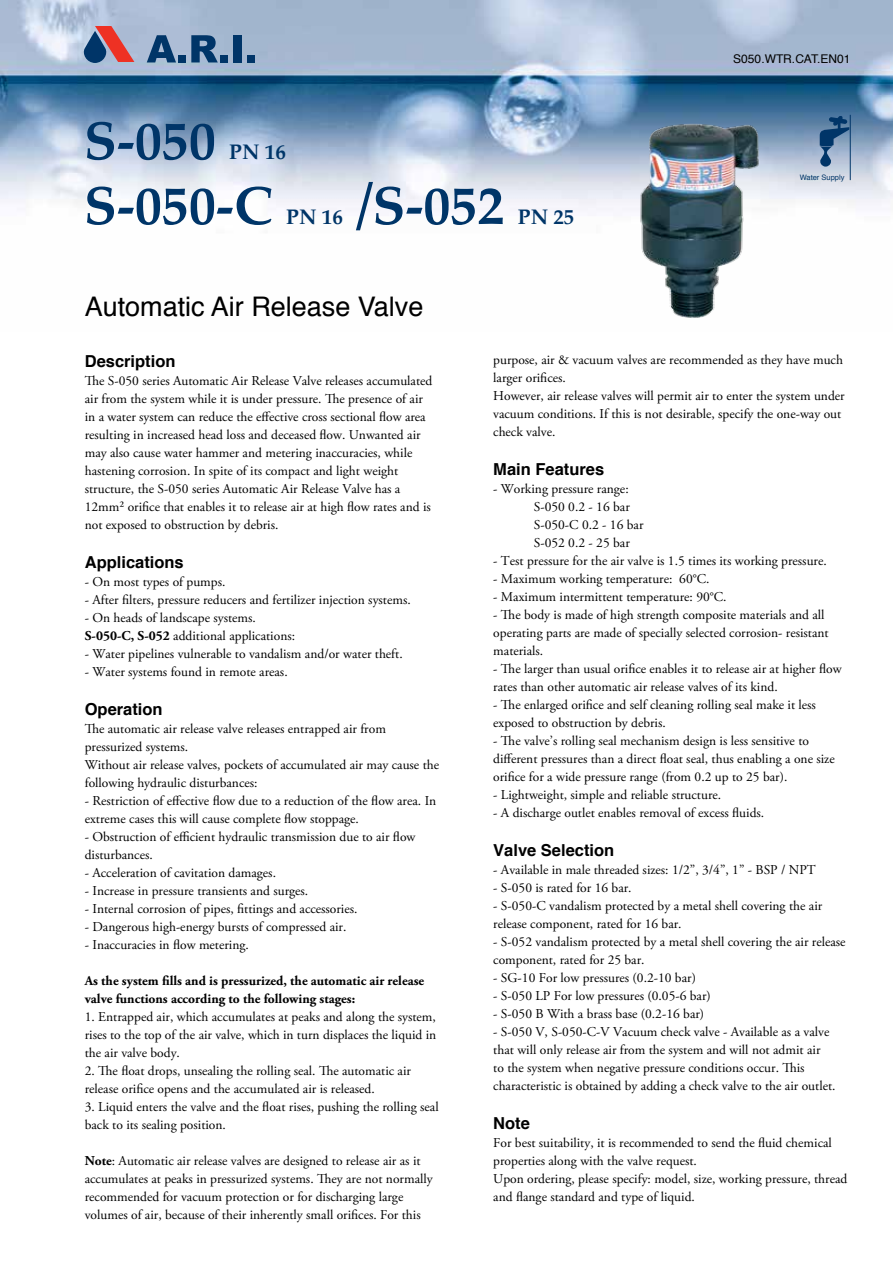
<style>
.page{position:relative;width:893px;height:1263px;background:#fff}
.page>*{position:absolute;margin:0;border:0;box-sizing:border-box;transform-origin:0 0}
.t1{font:700 54px "Palatino";color:#003568}
.t2{font:27px "Helvetica";color:#000}
.t3{font:700 21px "Palatino";color:#003568}
.t4{font:700 16.5px "Helvetica";color:#000}
.t5{font:13.5px/18px "Adobe Garamond Pro";color:#000}
.t6{font:700 13.5px/18px "Adobe Garamond Pro";color:#000}
.t7{font:12px "Helvetica";color:#000}
.t8{font:7.5px "Helvetica";color:#003568}
.s1{font-weight:700}
</style>
<div class="page">
<img style="left:0;top:0;width:893px;height:210px">
<hr style="left:850px;top:115px;width:1px;height:65px;background:#003568">
<svg style="left:819px;top:116px;width:30px;height:51px;background:#587ba0"></svg>
<svg style="left:82px;top:26px;width:52px;height:37px;background:#997487"></svg>
<svg style="left:147px;top:35px;width:29px;height:27px"></svg>
<div style="left:178px;top:55px;width:8px;height:7px;background:#003568"></div>
<svg style="left:191px;top:35px;width:27px;height:27px"></svg>
<div style="left:220px;top:55px;width:8px;height:7px;background:#003568"></div>
<div style="left:233px;top:35px;width:9px;height:27px;background:#003568"></div>
<div style="left:247px;top:55px;width:8px;height:7px;background:#003568"></div>
<img style="left:636px;top:120px;width:126px;height:198px">
<h1 class="t1" style="left:84px;top:95px;width:133px">S-050</h1>
<h3 class="t3" style="left:229px;top:134px;width:58px">PN 16</h3>
<h1 class="t1" style="left:84px;top:160px;width:190px">S-050-C</h1>
<h3 class="t3" style="left:286px;top:199px;width:58px">PN 16</h3>
<h1 class="t1" style="left:356px;top:160px;width:149px">S/ -052</h1>
<h3 class="t3" style="left:518px;top:199px;width:58px">PN 25</h3>
<p class="t7" style="left:733px;top:50px;width:119px">S050.WTR.CAT.EN01</p>
<p class="t8" style="left:800px;top:172px;width:46px">Water Supply</p>
<h2 class="t2" style="left:85px;top:286px;width:340px">Automatic Air Release Valve</h2>
<p class="t4" style="left:85px;top:348px;width:92px">Description</p>
<p class="t5" style="left:85px;top:372px;width:349px">The S-050 series Automatic Air Release Valve releases accumulated air from the system while isit under pressure. The presence of air in a water system can reduce the effective cross sectional flow area resulting in increased head loss and deceased flow. Unwanted air may also cause water hammer and metering inaccuracies, while hastening corrosion In. spite of its compact and light weight structure, the S-050 series Automatic Air Release Valve has a 12mm² orifice that enables toit release air at high flow rates and is not exposed to obstruction by debris.</p>
<p class="t4" style="left:85px;top:549px;width:101px">Applications</p>
<p class="t5" style="left:85px;top:573px;width:142px">- On most types of pumps.</p>
<p class="t5" style="left:85px;top:591px;width:327px">- After filters, pressure reducers and fertilizer injection systems.</p>
<p class="t5" style="left:85px;top:609px;width:212px">- On heads of landscape systems.<br><span class="s1">S-050-C S, -052</span> additional applications:</p>
<p class="t5" style="left:85px;top:645px;width:319px">- Water pipelines vulnerable to vandalism and/or water theft.</p>
<p class="t5" style="left:85px;top:663px;width:204px">- Water systems found in remote areas.</p>
<p class="t4" style="left:85px;top:696px;width:79px">Operation</p>
<p class="t5" style="left:85px;top:720px;width:356px">The automatic air release valve releases entrapped air from pressurized systems.<br>Without air release valves, pockets of accumulated air may cause the following hydraulic disturbances:</p>
<p class="t5" style="left:85px;top:792px;width:353px">- Restriction of effective flow due to a reduction of the flow area In. extreme cases this will cause complete flow stoppage.</p>
<p class="t5" style="left:85px;top:828px;width:332px">- Obstruction of efficient hydraulic transmission due to air flow disturbances.</p>
<p class="t5" style="left:85px;top:864px;width:193px">- Acceleration of cavitation damages.</p>
<p class="t5" style="left:85px;top:882px;width:225px">- Increase in pressure transients and surges.</p>
<p class="t5" style="left:85px;top:900px;width:274px">- Internal corrosion of pipes, fittings and accessories.</p>
<p class="t5" style="left:85px;top:918px;width:263px">- Dangerous high-energy bursts of compressed air.</p>
<p class="t5" style="left:85px;top:936px;width:166px">- Inaccuracies in flow metering.</p>
<p class="t6" style="left:85px;top:972px;width:341px">As the system fills and is pressurized, the automatic air release valve functions according to the following stages:</p>
<p class="t5" style="left:85px;top:1008px;width:353px;text-align:justify">1. Entrapped air, which accumulates at peaks and along the system, rises to the top of the air valve, which in turn displaces the liquid in the air valve body.</p>
<p class="t5" style="left:85px;top:1062px;width:328px">2. The float drops, unsealing the rolling seal. The automatic air release orifice opens and the accumulated air is released.</p>
<p class="t5" style="left:85px;top:1098px;width:355px">3. Liquid enters the valve and the float rises, pushing the rolling seal back to its sealing position.</p>
<p class="t5" style="left:85px;top:1152px;width:349px"><span class="s1">Note</span>: Automatic air release valves are designed to release air as it accumulates at peaks in pressurized systems. They are not normally recommended for vacuum protection or for discharging large volumes of air, because of their inherently small orifices. For this</p>
<p class="t5" style="left:493px;top:351px;width:353px">purpose, air &amp; vacuum valves are recommended as they have much larger orifices.<br>However, air release valves will permit air to enter the system under vacuum conditions If. this is not desirable, specify the one-way out check valve.</p>
<p class="t4" style="left:493px;top:456px;width:112px">Main Features</p>
<p class="t5" style="left:534px;top:481px;width:111px;text-indent:-40px">- Working pressure range:<br>S-050 0.2 - 16 bar<br>S-050-C 0.2 - 16 bar<br>S-052 0.2 - 25 bar</p>
<p class="t5" style="left:679px;top:553px;width:149px;text-indent:-186px">- Test pressure for the air valve is 1.5 times its working pressure.<br>60°C.</p>
<p class="t5" style="left:493px;top:570px;width:181px">- Maximum working temperature:</p>
<p class="t5" style="left:493px;top:588px;width:235px">- Maximum intermittent temperature: 90°C.</p>
<p class="t5" style="left:493px;top:606px;width:337px">- The body is made of high strength composite materials and all operating parts are made of specially selected corrosion- resistant materials.</p>
<p class="t5" style="left:493px;top:660px;width:350px">- The larger than usual orifice enables toit release air at higher flow rates than other automatic air release valves of its kind.</p>
<p class="t5" style="left:493px;top:696px;width:324px">- The enlarged orifice and self cleaning rolling seal make it less exposed to obstruction by debris.</p>
<p class="t5" style="left:493px;top:732px;width:343px">- The valve s’ rolling seal mechanism design is less sensitive to different pressures than a direct float seal, thus enabling a one size orifice for a wide pressure range (from 0.2 up to 25 bar .(</p>
<p class="t5" style="left:493px;top:786px;width:272px">- Lightweight, simple and reliable structure.<br>A- discharge outlet enables removal of excess fluids.</p>
<p class="t4" style="left:493px;top:837px;width:123px">Valve Selection</p>
<p class="t5" style="left:493px;top:862px;width:354px">- Available in male threaded sizes: 1/2 ,” 3/4 1,” ” - BSP / NPT<br>S- -050 is rated for 16 bar.<br>S- -050-C vandalism protected by a metal shell covering the air release component, rated for 16 bar.<br>S- -052 vandalism protected by a metal shell covering the air release component, rated for 25 bar.</p>
<p class="t5" style="left:493px;top:969px;width:344px">- SG-10 For low pressures (0.2-10 bar(<br>S- -050 LP For low pressures (0.05-6 bar(<br>S- -050 B With a brass base (0.2-16 bar(<br>S- -050 V S, -050-C V- Vacuum check valve - Available as a valve that will only release air from the system and will not admit air<br>to the system when negative pressure conditions occur. This characteristic is obtained by adding a check valve to the air outlet.</p>
<p class="t4" style="left:493px;top:1110px;width:38px">Note</p>
<p class="t5" style="left:493px;top:1135px;width:356px">For best suitability isit, recommended to send the fluid chemical properties along with the valve request.<br>Upon ordering, please specify: model, size, working pressure, thread and flange standard and type of liquid.</p>
</div>
